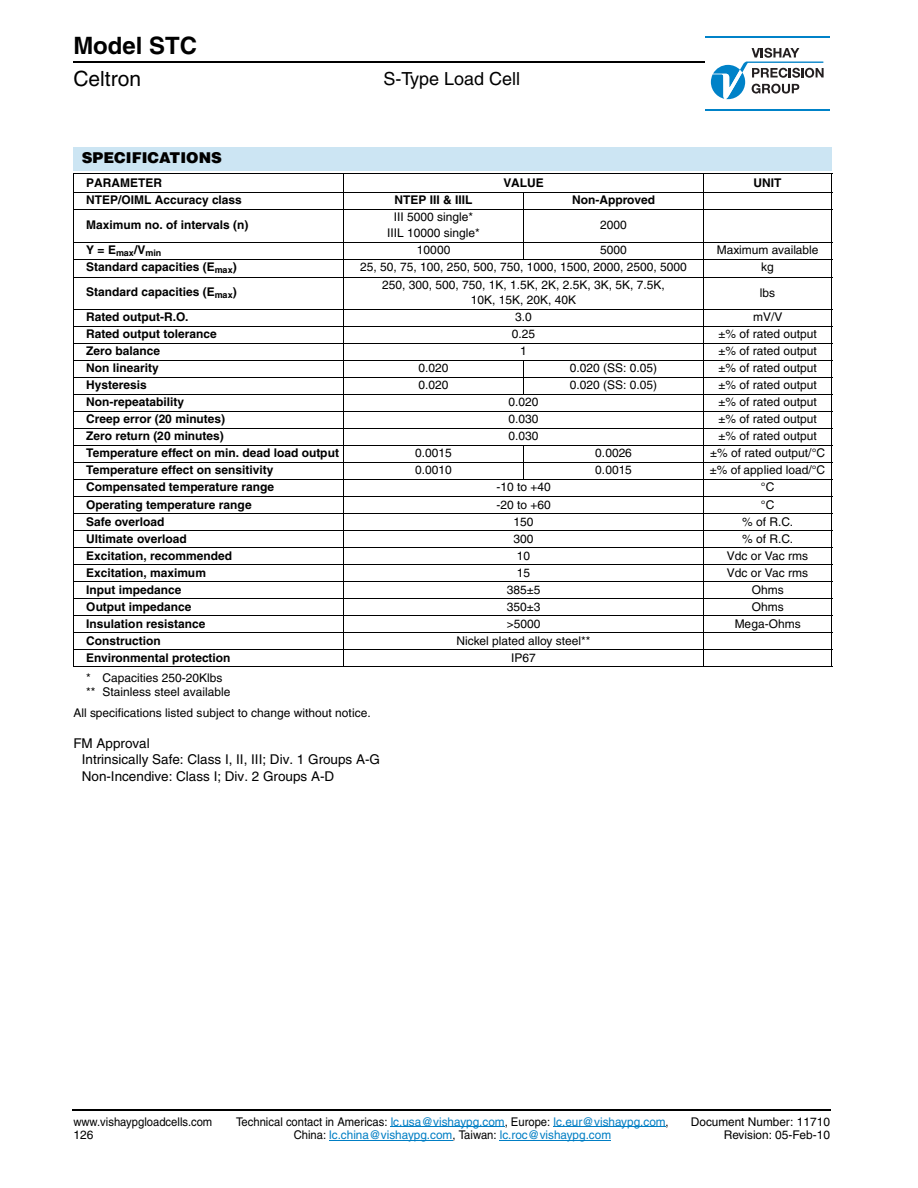
<style>
.page{position:relative;width:918px;height:1188px;background:#fff}
.page>*{position:absolute;margin:0;border:0;box-sizing:border-box;transform-origin:0 0}
.t1{font:700 24px "Helvetica";color:#000}
.t2{font:21px "Helvetica";color:#000}
.t3{font:18px "Helvetica";color:#000}
.t4{font:900 15px "Helvetica";color:#000}
.t5{font:13.5px/16.5px "Helvetica";color:#000}
.t6{font:12px/15px "Helvetica";color:#000;text-align:center}
.t7{font:700 12px "Helvetica";color:#000}
.t8{font:12px "Helvetica";color:#007ec4}
.t9{font:12px "Helvetica";color:#000;scale:.94 1}
.t10{font:700 9px "Helvetica";color:#000}
.s1{color:#000}
</style>
<div class="page">
<hr style="left:73px;top:62px;width:633px;height:1px;background:#000">
<svg style="left:711px;top:48px;width:113px;height:51px"></svg>
<hr style="left:706px;top:36px;width:124px;height:2px;background:#0082c8">
<hr style="left:706px;top:109px;width:124px;height:2px;background:#0082c8">
<hr style="left:391px;top:1126px;width:114px;height:1px;background:#007ec4">
<hr style="left:554px;top:1126px;width:112px;height:1px;background:#007ec4">
<hr style="left:329px;top:1140px;width:124px;height:1px;background:#007ec4">
<hr style="left:500px;top:1140px;width:111px;height:1px;background:#007ec4">
<hr style="left:73px;top:1109px;width:758px;height:2px;background:#000">
<div style="left:73px;top:147px;width:758px;height:23px;background:#cce5f3"></div>
<svg style="left:831px;top:147px;width:1px;height:24px"></svg>
<hr style="left:73px;top:170px;width:758px;height:1px;background:#cce5f3">
<hr style="left:73px;top:174px;width:1px;height:492px;background:#000">
<hr style="left:343px;top:174px;width:1px;height:493px;background:#000">
<hr style="left:523px;top:192px;width:1px;height:67px;background:#000">
<hr style="left:523px;top:360px;width:1px;height:35px;background:#000">
<hr style="left:523px;top:445px;width:1px;height:35px;background:#000">
<hr style="left:703px;top:174px;width:1px;height:493px;background:#000">
<hr style="left:831px;top:174px;width:1px;height:492px;background:#000">
<hr style="left:73px;top:174px;width:759px;height:1px;background:#000">
<hr style="left:73px;top:192px;width:759px;height:1px;background:#000">
<hr style="left:73px;top:209px;width:759px;height:1px;background:#000">
<hr style="left:73px;top:242px;width:759px;height:1px;background:#000">
<hr style="left:73px;top:259px;width:759px;height:1px;background:#000">
<hr style="left:73px;top:277px;width:759px;height:1px;background:#000">
<hr style="left:73px;top:309px;width:759px;height:1px;background:#000">
<hr style="left:73px;top:326px;width:759px;height:1px;background:#000">
<hr style="left:73px;top:343px;width:759px;height:1px;background:#000">
<hr style="left:73px;top:360px;width:759px;height:1px;background:#000">
<hr style="left:73px;top:377px;width:759px;height:1px;background:#000">
<hr style="left:73px;top:394px;width:759px;height:1px;background:#000">
<hr style="left:73px;top:411px;width:759px;height:1px;background:#000">
<hr style="left:73px;top:428px;width:759px;height:1px;background:#000">
<hr style="left:73px;top:445px;width:759px;height:1px;background:#000">
<hr style="left:73px;top:462px;width:759px;height:1px;background:#000">
<hr style="left:73px;top:479px;width:759px;height:1px;background:#000">
<hr style="left:73px;top:496px;width:759px;height:1px;background:#000">
<hr style="left:73px;top:513px;width:759px;height:1px;background:#000">
<hr style="left:73px;top:530px;width:759px;height:1px;background:#000">
<hr style="left:73px;top:547px;width:759px;height:1px;background:#000">
<hr style="left:73px;top:564px;width:759px;height:1px;background:#000">
<hr style="left:73px;top:581px;width:759px;height:1px;background:#000">
<hr style="left:73px;top:598px;width:759px;height:1px;background:#000">
<hr style="left:73px;top:615px;width:759px;height:1px;background:#000">
<hr style="left:73px;top:632px;width:759px;height:1px;background:#000">
<hr style="left:73px;top:649px;width:759px;height:1px;background:#000">
<hr style="left:73px;top:666px;width:759px;height:1px;background:#000">
<h1 class="t1" style="left:73px;top:36px;width:125px">Model STC</h1>
<h2 class="t2" style="left:73px;top:71px;width:69px">Celtron</h2>
<h3 class="t3" style="left:383px;top:72px;width:138px">S-Type Load Cell</h3>
<p class="t4" style="left:82px;top:152px;width:142px">SPECIFICATIONS</p>
<p class="t7" style="left:86px;top:179px;width:77px">PARAMETER</p>
<p class="t7" style="left:503px;top:179px;width:42px">VALUE</p>
<p class="t7" style="left:754px;top:179px;width:29px">UNIT</p>
<p class="t7" style="left:86px;top:196px;width:157px">NTEP/OIML Accuracy class</p>
<p class="t7" style="left:395px;top:196px;width:79px">NTEP III &amp; IIIL</p>
<p class="t7" style="left:572px;top:196px;width:84px">Non-Approved</p>
<p class="t7" style="left:86px;top:220px;width:164px">Maximum no. of intervals (n)</p>
<p class="t6" style="left:387px;top:211px;width:94px">III 5000 single*<br>IIIL 10000 single*</p>
<p class="t6" style="left:600px;top:218px;width:28px">2000</p>
<p class="t10" style="left:86px;top:249px;width:77px"><sup>Y</sup> <sup>=</sup> <sup>E</sup>max<sup>/V</sup>min</p>
<p class="t6" style="left:417px;top:243px;width:35px">10000</p>
<p class="t6" style="left:600px;top:243px;width:28px">5000</p>
<p class="t6" style="left:717px;top:243px;width:103px">Maximum available</p>
<p class="t7" style="left:86px;top:262px;width:152px">Standard capacities (E<sub>max</sub>)</p>
<p class="t6" style="left:360px;top:261px;width:328px">25, 50, 75, 100, 250, 500, 750, 1000, 1500, 2000, 2500, 5000</p>
<p class="t6" style="left:761px;top:261px;width:14px">kg</p>
<p class="t7" style="left:86px;top:287px;width:152px">Standard capacities (E<sub>max</sub>)</p>
<p class="t6" style="left:382px;top:279px;width:284px">250, 300, 500, 750, 1K, 1.5K, 2K, 2.5K, 3K, 5K, 7.5K,<br>10K, 15K, 20K, 40K</p>
<p class="t6" style="left:760px;top:286px;width:17px">lbs</p>
<p class="t7" style="left:86px;top:313px;width:104px">Rated output-R.O.</p>
<p class="t6" style="left:515px;top:311px;width:18px">3.0</p>
<p class="t6" style="left:753px;top:311px;width:31px">mV/V</p>
<p class="t7" style="left:86px;top:330px;width:132px">Rated output tolerance</p>
<p class="t6" style="left:512px;top:328px;width:25px">0.25</p>
<p class="t6" style="left:719px;top:328px;width:100px">±% of rated output</p>
<p class="t7" style="left:86px;top:347px;width:75px">Zero balance</p>
<p class="t6" style="left:520px;top:345px;width:8px">1</p>
<p class="t6" style="left:719px;top:345px;width:100px">±% of rated output</p>
<p class="t7" style="left:86px;top:364px;width:74px">Non linearity</p>
<p class="t6" style="left:419px;top:362px;width:31px">0.020</p>
<p class="t6" style="left:570px;top:362px;width:89px">0.020 (SS: 0.05)</p>
<p class="t6" style="left:719px;top:362px;width:100px">±% of rated output</p>
<p class="t7" style="left:86px;top:381px;width:62px">Hysteresis</p>
<p class="t6" style="left:419px;top:379px;width:31px">0.020</p>
<p class="t6" style="left:570px;top:379px;width:89px">0.020 (SS: 0.05)</p>
<p class="t6" style="left:719px;top:379px;width:100px">±% of rated output</p>
<p class="t7" style="left:86px;top:398px;width:99px">Non-repeatability</p>
<p class="t6" style="left:509px;top:396px;width:31px">0.020</p>
<p class="t6" style="left:719px;top:396px;width:100px">±% of rated output</p>
<p class="t7" style="left:86px;top:415px;width:140px">Creep error (20 minutes)</p>
<p class="t6" style="left:509px;top:413px;width:31px">0.030</p>
<p class="t6" style="left:719px;top:413px;width:100px">±% of rated output</p>
<p class="t7" style="left:86px;top:432px;width:139px">Zero return (20 minutes)</p>
<p class="t6" style="left:509px;top:430px;width:31px">0.030</p>
<p class="t6" style="left:719px;top:430px;width:100px">±% of rated output</p>
<p class="t7" style="left:86px;top:449px;width:254px">Temperature effect on min. dead load output</p>
<p class="t6" style="left:415px;top:447px;width:38px">0.0015</p>
<p class="t6" style="left:595px;top:447px;width:38px">0.0026</p>
<p class="t6" style="left:710px;top:447px;width:117px">±% of rated output/°C</p>
<p class="t7" style="left:86px;top:466px;width:189px">Temperature effect on sensitivity</p>
<p class="t6" style="left:415px;top:464px;width:38px">0.0010</p>
<p class="t6" style="left:595px;top:464px;width:38px">0.0015</p>
<p class="t6" style="left:710px;top:464px;width:117px">±% of applied load/°C</p>
<p class="t7" style="left:86px;top:483px;width:189px">Compensated temperature range</p>
<p class="t6" style="left:496px;top:481px;width:56px">-10 to +40</p>
<p class="t6" style="left:761px;top:481px;width:15px">°C</p>
<p class="t7" style="left:86px;top:500px;width:167px">Operating temperature range</p>
<p class="t6" style="left:496px;top:498px;width:56px">-20 to +60</p>
<p class="t6" style="left:761px;top:498px;width:15px">°C</p>
<p class="t7" style="left:86px;top:517px;width:80px">Safe overload</p>
<p class="t6" style="left:514px;top:515px;width:21px">150</p>
<p class="t6" style="left:742px;top:515px;width:52px">% of R.C.</p>
<p class="t7" style="left:86px;top:534px;width:102px">Ultimate overload</p>
<p class="t6" style="left:514px;top:532px;width:21px">300</p>
<p class="t6" style="left:742px;top:532px;width:52px">% of R.C.</p>
<p class="t7" style="left:86px;top:551px;width:147px">Excitation, recommended</p>
<p class="t6" style="left:517px;top:549px;width:15px">10</p>
<p class="t6" style="left:727px;top:549px;width:83px">Vdc or Vac rms</p>
<p class="t7" style="left:86px;top:568px;width:121px">Excitation, maximum</p>
<p class="t6" style="left:517px;top:566px;width:15px">15</p>
<p class="t6" style="left:727px;top:566px;width:83px">Vdc or Vac rms</p>
<p class="t7" style="left:86px;top:585px;width:97px">Input impedance</p>
<p class="t6" style="left:507px;top:583px;width:35px">385±5</p>
<p class="t6" style="left:752px;top:583px;width:33px">Ohms</p>
<p class="t7" style="left:86px;top:602px;width:107px">Output impedance</p>
<p class="t6" style="left:507px;top:600px;width:35px">350±3</p>
<p class="t6" style="left:752px;top:600px;width:33px">Ohms</p>
<p class="t7" style="left:86px;top:619px;width:121px">Insulation resistance</p>
<p class="t6" style="left:507px;top:617px;width:35px">&gt;5000</p>
<p class="t6" style="left:735px;top:617px;width:68px">Mega-Ohms</p>
<p class="t7" style="left:86px;top:636px;width:76px">Construction</p>
<p class="t6" style="left:457px;top:634px;width:135px">Nickel plated alloy steel**</p>
<p class="t7" style="left:86px;top:653px;width:146px">Environmental protection</p>
<p class="t6" style="left:511px;top:651px;width:26px">IP67</p>
<p class="t6" style="left:86px;top:673px;width:146px;line-height:13.5px;text-align:left">* Capacities 250-20Klbs ** Stainless steel available</p>
<p class="t6" style="left:73px;top:706px;width:299px">All specifications listed subject to change without notice.</p>
<p class="t5" style="left:82px;top:736px;width:300px;text-indent:-8px">FM Approval<br>Intrinsically Safe: Class I, II, III; Div. 1 Groups A-G<br>Non-Incendive: Class I; Div. 2 Groups A-D</p>
<p class="t9" style="left:73px;top:1117px;width:149px">www.vishaypgloadcells.com</p>
<p class="t8" style="left:236px;top:1117px;width:434px"><span class="s1">Technical contact in Americas:</span> lc.usa@vishaypg.com<span class="s1">, Europe:</span> lc.eur@vishaypg.com<span class="s1">,</span></p>
<p class="t6" style="left:691px;top:1115px;width:141px">Document Number: 11710</p>
<p class="t6" style="left:73px;top:1129px;width:22px">126</p>
<p class="t8" style="left:294px;top:1131px;width:319px"><span class="s1">China:</span> lc.china@vishaypg.com<span class="s1">, Taiwan:</span> lc.roc@vishaypg.com</p>
<p class="t6" style="left:724px;top:1129px;width:108px">Revision: 05-Feb-10</p>
</div>
